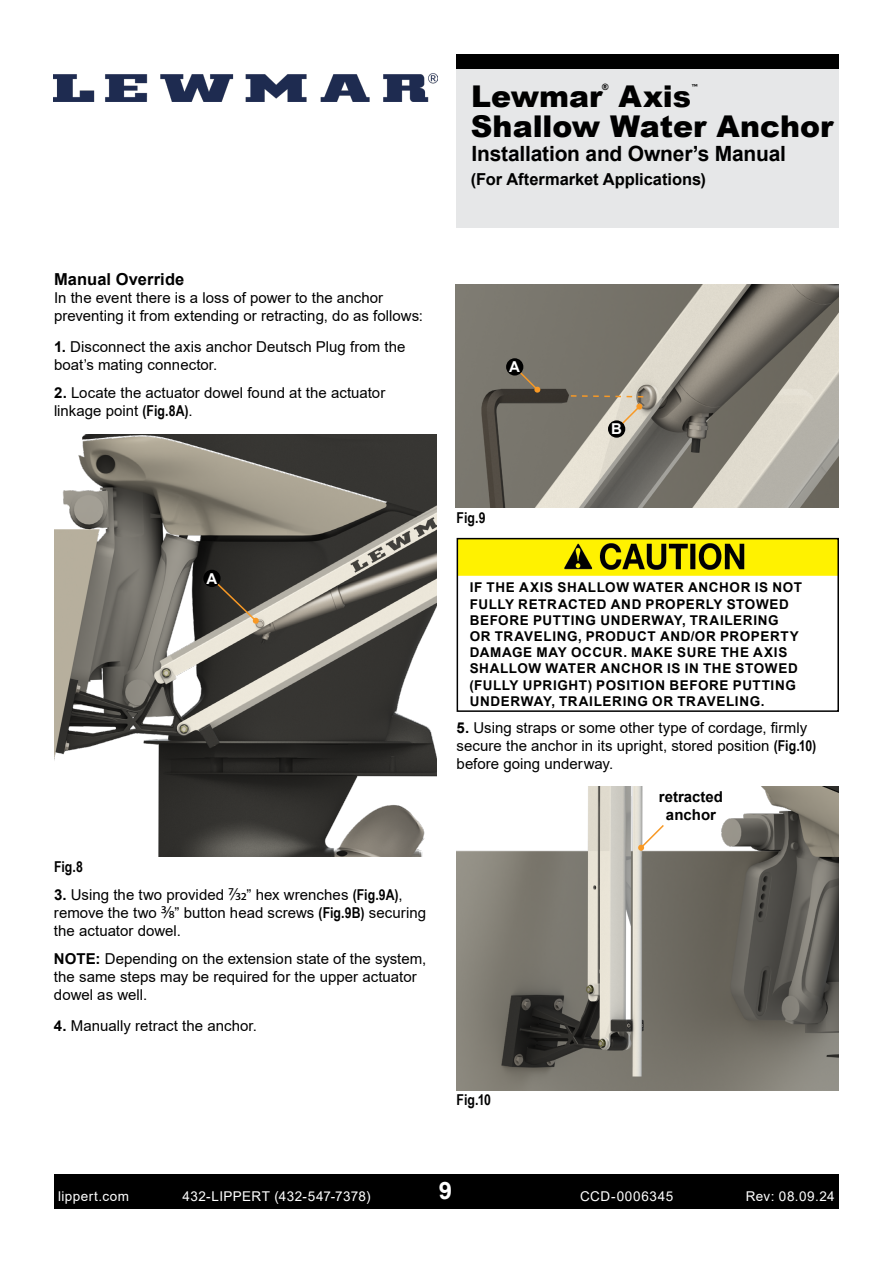
<style>
.page{position:relative;width:893px;height:1263px;background:#fff}
.page>*{position:absolute;margin:0;border:0;box-sizing:border-box;transform-origin:0 0}
.t1{font:900 30px "Arial";color:#000}
.t2{font:700 24px "Arial";color:#fff}
.t3{font:700 21px "Arial";letter-spacing:-.01em;color:#000}
.t4{font:700 16.5px "Arial";color:#000}
.t5{font:15px/18px "Arial";letter-spacing:.005em;color:#000}
.t6{font:700 15px "Arial Narrow";letter-spacing:-.01em;color:#000}
.t7{font:700 15px/18px "Arial";color:#000;text-align:center}
.t8{font:700 15px "Arial";color:#fff}
.t9{font:700 13.5px/16.2px "Arial";letter-spacing:.045em;color:#000}
.t10{font:13.5px "Arial";letter-spacing:.035em;color:#fff}
.t11{font:900 8.7px "Arial";color:#000}
.t12{font:700 8.7px "Cambria";color:#000}
.s1{font-weight:700}
.s2{font-family:"Arial Narrow";font-weight:700}
.s3{font-family:"Myriad Pro";font-size:18px}
</style>
<div class="page">
<div style="left:54px;top:1174px;width:785px;height:35px;background:#000"></div>
<img style="left:53px;top:73px;width:384px;height:28px">
<div style="left:457px;top:54px;width:382px;height:173px;background:#e6e7e8"></div>
<div style="left:457px;top:54px;width:382px;height:14px;background:#000"></div>
<img style="left:460px;top:541px;width:376px;height:34px">
<div style="left:457px;top:538px;width:382px;height:174px;border:2px solid #000"></div>
<img style="left:54px;top:435px;width:382px;height:421px">
<svg style="left:210px;top:577px;width:49px;height:47px;background:#4a443b"></svg>
<div style="left:203px;top:570px;width:18px;height:17px;background:#000;border-radius:50%"></div>
<img style="left:457px;top:786px;width:382px;height:305px">
<svg style="left:638px;top:823px;width:27px;height:28px"></svg>
<img style="left:456px;top:285px;width:383px;height:222px">
<div style="left:608px;top:420px;width:17px;height:18px;background:#000;border-radius:50%"></div>
<svg style="left:569px;top:394px;width:76px;height:37px;background:#9e9688"></svg>
<svg style="left:513px;top:365px;width:28px;height:28px"></svg>
<div style="left:506px;top:358px;width:17px;height:17px;background:#000;border-radius:50%"></div>
<h1 class="t1" style="left:471px;top:75px;width:133px">Lewmar</h1>
<p class="t11" style="left:602px;top:81px;width:8px">®</p>
<h1 class="t1" style="left:619px;top:75px;width:74px">Axis</h1>
<p class="t12" style="left:692px;top:81px;width:7px">™</p>
<h1 class="t1" style="left:471px;top:105px;width:364px">Shallow Water Anchor</h1>
<h3 class="t3" style="left:471px;top:139px;width:316px">Installation and Owner’s Manual</h3>
<p class="t4" style="left:471px;top:168px;width:236px">(For Aftermarket Applications)</p>
<p class="t4" style="left:54px;top:267px;width:132px">Manual Override</p>
<p class="t5" style="left:54px;top:288px;width:371px">In the event there is a loss of power to the anchor preventing it from extending or retracting, do as follows:</p>
<p class="t5" style="left:54px;top:338px;width:353px"><span class="s1">1.</span> Disconnect the axis anchor Deutsch Plug from the boat’s mating connector.</p>
<p class="t5" style="left:54px;top:383px;width:333px"><span class="s1">2.</span> Locate the actuator dowel found at the actuator linkage point <span class="s2">(Fig.8A)</span>.</p>
<p class="t6" style="left:54px;top:855px;width:31px">Fig.8</p>
<p class="t8" style="left:207px;top:568px;width:12px">A</p>
<p class="t5" style="left:54px;top:886px;width:374px"><span class="s1">3.</span> Using the two provided <span class="s3">7/32</span>” hex wrenches <span class="s2">(Fig.9A)</span>, remove the two <span class="s3">3/8</span>” button head screws <span class="s2">(Fig.9B)</span> securing the actuator dowel.</p>
<p class="t5" style="left:54px;top:949px;width:374px"><span class="s1">NOTE:</span> Depending on the extension state of the system, the same steps may be required for the upper actuator dowel as well.</p>
<p class="t5" style="left:54px;top:1017px;width:202px"><span class="s1">4.</span> Manually retract the anchor.</p>
<p class="t8" style="left:509px;top:356px;width:12px">A</p>
<p class="t6" style="left:457px;top:506px;width:31px">Fig.9</p>
<p class="t8" style="left:611px;top:419px;width:12px">B</p>
<p class="t9" style="left:469px;top:580px;width:334px">IF THE AXIS SHALLOW WATER ANCHOR IS NOT FULLY RETRACTED AND PROPERLY STOWED BEFORE PUTTING UNDERWAY, TRAILERING OR TRAVELING, PRODUCT AND/OR PROPERTY DAMAGE MAY OCCUR. MAKE SURE THE AXIS SHALLOW WATER ANCHOR IS IN THE STOWED (FULLY UPRIGHT) POSITION BEFORE PUTTING UNDERWAY, TRAILERING OR TRAVELING.</p>
<p class="t5" style="left:457px;top:719px;width:361px"><span class="s1">5.</span> Using straps or some other type of cordage, firmly secure the anchor in its upright, stored position <span class="s2">(Fig.10) </span>before going underway.</p>
<p class="t6" style="left:457px;top:1088px;width:36px">Fig.10</p>
<p class="t7" style="left:659px;top:788px;width:66px">retracted anchor</p>
<p class="t10" style="left:58px;top:1186px;width:72px">lippert.com</p>
<p class="t10" style="left:183px;top:1186px;width:189px">432-LIPPERT (432-547-7378)</p>
<h2 class="t2" style="left:439px;top:1173px;width:15px">9</h2>
<p class="t10" style="left:746px;top:1186px;width:90px">Rev: 08.09. 24</p>
<p class="t10" style="left:580px;top:1187px;width:95px">CCD-0006345</p>
</div>
